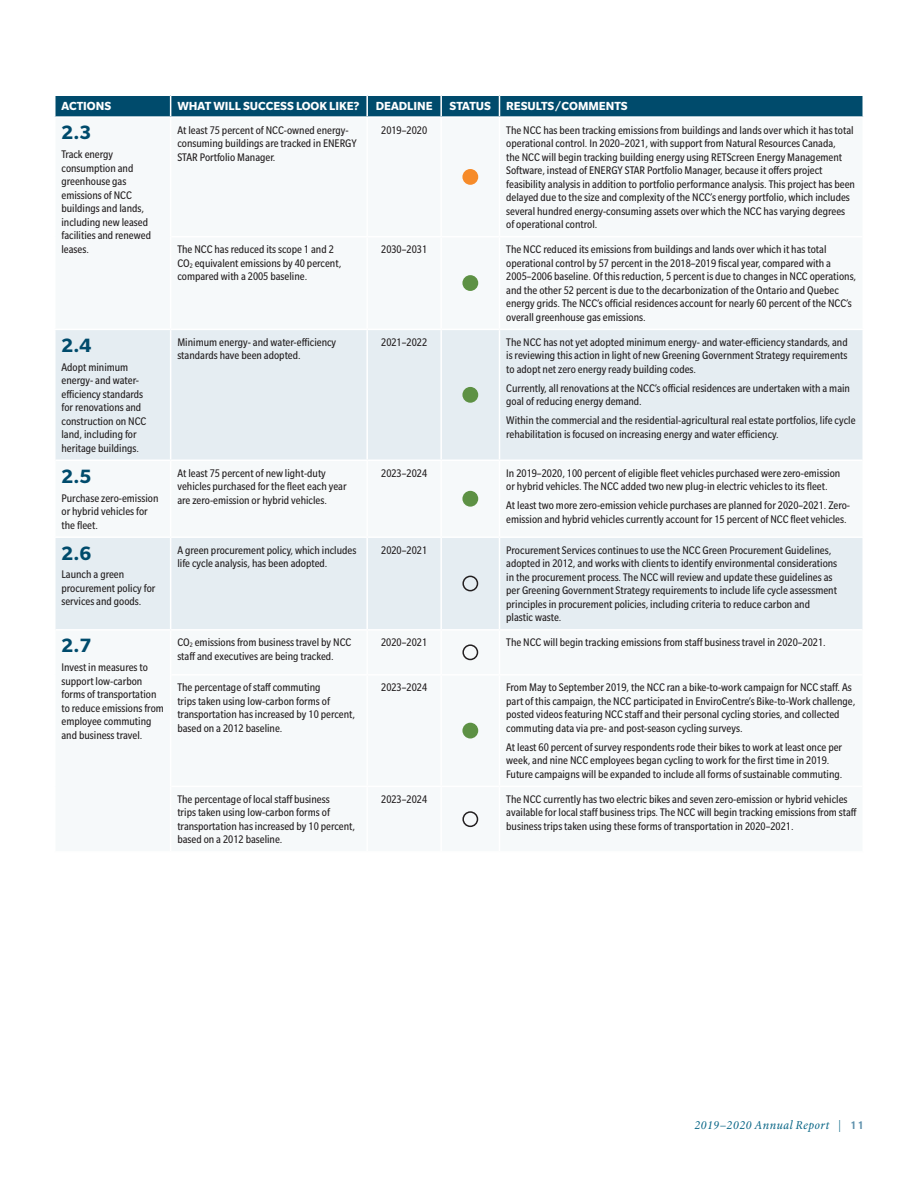
<style>
.page{position:relative;width:918px;height:1188px;background:#fff}
.page>*{position:absolute;margin:0;border:0;box-sizing:border-box;transform-origin:0 0}
.TABLE_goal{font:700 21px "Slate Std";color:#004b6c}
.TABLE_heading{font:700 12.75px "Slate Std";color:#fff}
.TABLE_body{font:condensed 12px/13.5px "Slate Std";color:#231f20}
.t1{font:italic 12px "Laurentian Std";letter-spacing:.05em;color:#046384}
.s1{font-family:"Slate Std";font-weight:500;font-style:normal;color:#5c8fab}
</style>
<div class="page">
<svg style="left:56px;top:330px;width:806px;height:299px;fill:#e5edf2"></svg>
<hr style="left:170px;top:330px;width:1px;height:130px;background:#fff">
<hr style="left:366px;top:330px;width:2px;height:130px;background:#fff">
<hr style="left:440px;top:330px;width:2px;height:130px;background:#fff">
<hr style="left:499px;top:330px;width:1px;height:130px;background:#fff">
<hr style="left:170px;top:461px;width:1px;height:75px;background:#fff">
<hr style="left:366px;top:461px;width:2px;height:75px;background:#fff">
<hr style="left:499px;top:461px;width:1px;height:75px;background:#fff">
<hr style="left:170px;top:538px;width:1px;height:91px;background:#fff">
<hr style="left:366px;top:538px;width:2px;height:91px;background:#fff">
<hr style="left:440px;top:538px;width:2px;height:91px;background:#fff">
<hr style="left:499px;top:538px;width:1px;height:91px;background:#fff">
<hr style="left:56px;top:460px;width:115px;height:1px;background:#fff">
<hr style="left:171px;top:460px;width:196px;height:1px;background:#fff">
<hr style="left:367px;top:460px;width:74px;height:1px;background:#fff">
<hr style="left:54px;top:536px;width:117px;height:2px;background:#fff">
<hr style="left:171px;top:536px;width:196px;height:2px;background:#fff">
<hr style="left:367px;top:536px;width:74px;height:2px;background:#fff">
<svg style="left:55px;top:95px;width:808px;height:22px;background:#155978"></svg>
<hr style="left:862px;top:96px;width:2px;height:20px;background:#fff">
<hr style="left:441px;top:460px;width:58px;height:1px;background:#fff">
<hr style="left:500px;top:460px;width:362px;height:1px;background:#fff">
<hr style="left:440px;top:461px;width:2px;height:75px;background:#fff">
<hr style="left:441px;top:536px;width:58px;height:2px;background:#fff">
<hr style="left:500px;top:536px;width:364px;height:2px;background:#fff">
<div style="left:462px;top:169px;width:16px;height:16px;background:#f68b29;border-radius:50%"></div>
<div style="left:462px;top:275px;width:16px;height:16px;background:#5d9144;border-radius:50%"></div>
<div style="left:462px;top:387px;width:16px;height:16px;background:#5d9144;border-radius:50%"></div>
<div style="left:462px;top:491px;width:16px;height:16px;background:#5d9144;border-radius:50%"></div>
<div style="left:462px;top:576px;width:16px;height:15px;border:2px solid #231f20;border-radius:50%"></div>
<div style="left:462px;top:644px;width:16px;height:16px;border:2px solid #231f20;border-radius:50%"></div>
<div style="left:462px;top:723px;width:16px;height:16px;background:#5d9144;border-radius:50%"></div>
<div style="left:462px;top:811px;width:16px;height:16px;border:2px solid #231f20;border-radius:50%"></div>
<p class="TABLE_heading" style="left:62px;top:99px;width:51px">ACTIONS</p>
<p class="TABLE_heading" style="left:177px;top:99px;width:184px">WHAT WILL SUCCESS LOOK LIKE?</p>
<p class="TABLE_heading" style="left:376px;top:99px;width:58px">DEADLINE</p>
<p class="TABLE_heading" style="left:450px;top:99px;width:43px">STATUS</p>
<p class="TABLE_heading" style="left:506px;top:99px;width:123px">RESULTS/COMMENTS</p>
<p class="TABLE_goal" style="left:62px;top:121px;width:31px">2.3</p>
<p class="TABLE_body" style="left:62px;top:148px;width:91px">Track energy consumption and greenhouse gas emissions of NCC buildings and lands, including new leased facilities and renewed leases.</p>
<p class="TABLE_body" style="left:177px;top:123px;width:181px">At least 75 percent of NCC-owned energy&shy;consuming buildings are tracked in ENERGY<br>STAR Portfolio Manager.</p>
<p class="TABLE_body" style="left:381px;top:123px;width:48px">2019–2020</p>
<p class="TABLE_body" style="left:506px;top:123px;width:350px">The NCC has been tracking emissions from buildings and lands over which it has total operational control. In 2020–2021, with support from Natural Resources Canada,<br>the NCC will begin tracking building energy using RETScreen Energy Management Software, instead of ENERGY STAR Portfolio Manager, because it offers project feasibility analysis in addition to portfolio performance analysis. This project has been delayed due to the size and complexity of the NCC’s energy portfolio, which includes several hundred energy-consuming assets over which the NCC has varying degrees of operational control.</p>
<p class="TABLE_body" style="left:177px;top:243px;width:165px">The NCC has reduced its scope 1 and 2<br>CO<sub>2</sub> equivalent emissions by 40 percent, compared with a 2005 baseline.</p>
<p class="TABLE_body" style="left:381px;top:243px;width:48px">2030–2031</p>
<p class="TABLE_body" style="left:506px;top:243px;width:351px">The NCC reduced its emissions from buildings and lands over which it has total operational control by 57 percent in the 2018–2019 fiscal year, compared with a 2005–2006 baseline. Of this reduction, 5 percent is due to changes in NCC operations, and the other 52 percent is due to the decarbonization of the Ontario and Quebec energy grids. The NCC’s official residences account for nearly 60 percent of the NCC’s overall greenhouse gas emissions.</p>
<p class="TABLE_goal" style="left:62px;top:334px;width:31px">2.4</p>
<p class="TABLE_body" style="left:62px;top:360px;width:86px">Adopt minimum energy- and water&shy;efficiency standards for renovations and construction on NCC land, including for heritage buildings.</p>
<p class="TABLE_goal" style="left:62px;top:465px;width:31px">2.5</p>
<p class="TABLE_body" style="left:62px;top:491px;width:98px">Purchase zero-emission or hybrid vehicles for the fleet.</p>
<p class="TABLE_goal" style="left:62px;top:542px;width:31px">2.6</p>
<p class="TABLE_body" style="left:62px;top:568px;width:95px">Launch a green procurement policy for services and goods.</p>
<p class="TABLE_goal" style="left:62px;top:634px;width:31px">2.7</p>
<p class="TABLE_body" style="left:62px;top:660px;width:104px">Invest in measures to support low-carbon forms of transportation to reduce emissions from employee commuting and business travel.</p>
<p class="TABLE_body" style="left:177px;top:335px;width:160px">Minimum energy- and water-efficiency standards have been adopted.</p>
<p class="TABLE_body" style="left:381px;top:335px;width:48px">2021–2022</p>
<p class="TABLE_body" style="left:506px;top:335px;width:343px;text-align:justify">The NCC has not yet adopted minimum energy- and water-efficiency standards, and is reviewing this action in light of new Greening Government Strategy requirements to adopt net zero energy ready building codes.</p>
<p class="TABLE_body" style="left:506px;top:381px;width:345px">Currently, all renovations at the NCC’s official residences are undertaken with a main goal of reducing energy demand.</p>
<p class="TABLE_body" style="left:506px;top:414px;width:351px">Within the commercial and the residential-agricultural real estate portfolios, life cycle rehabilitation is focused on increasing energy and water efficiency.</p>
<p class="TABLE_body" style="left:177px;top:466px;width:171px">At least 75 percent of new light-duty vehicles purchased for the fleet each year are zero-emission or hybrid vehicles.</p>
<p class="TABLE_body" style="left:381px;top:466px;width:48px">2023–2024</p>
<p class="TABLE_body" style="left:506px;top:466px;width:336px">In 2019–2020, 100 percent of eligible fleet vehicles purchased were zero-emission or hybrid vehicles. The NCC added two new plug-in electric vehicles to its fleet.</p>
<p class="TABLE_body" style="left:506px;top:499px;width:345px">At least two more zero-emission vehicle purchases are planned for 2020–2021. Zero&shy;emission and hybrid vehicles currently account for 15 percent of NCC fleet vehicles.</p>
<p class="TABLE_body" style="left:177px;top:543px;width:180px">A green procurement policy, which includes life cycle analysis, has been adopted.</p>
<p class="TABLE_body" style="left:381px;top:543px;width:48px">2020–2021</p>
<p class="TABLE_body" style="left:506px;top:543px;width:333px">Procurement Services continues to use the NCC Green Procurement Guidelines, adopted in 2012, and works with clients to identify environmental considerations in the procurement process. The NCC will review and update these guidelines as per Greening Government Strategy requirements to include life cycle assessment principles in procurement policies, including criteria to reduce carbon and plastic waste.</p>
<p class="TABLE_body" style="left:177px;top:636px;width:175px">CO<sub>2</sub> emissions from business travel by NCC staff and executives are being tracked.</p>
<p class="TABLE_body" style="left:381px;top:636px;width:48px">2020–2021</p>
<p class="TABLE_body" style="left:506px;top:636px;width:321px">The NCC will begin tracking emissions from staff business travel in 2020–2021.</p>
<p class="TABLE_body" style="left:177px;top:681px;width:179px">The percentage of staff commuting<br>trips taken using low-carbon forms of transportation has increased by 10 percent, based on a 2012 baseline.</p>
<p class="TABLE_body" style="left:381px;top:681px;width:48px">2023–2024</p>
<p class="TABLE_body" style="left:506px;top:681px;width:351px">From May to September 2019, the NCC ran a bike-to-work campaign for NCC staff. As part of this campaign, the NCC participated in EnviroCentre’s Bike-to-Work challenge, posted videos featuring NCC staff and their personal cycling stories, and collected commuting data via pre- and post-season cycling surveys.</p>
<p class="TABLE_body" style="left:506px;top:740px;width:338px">At least 60 percent of survey respondents rode their bikes to work at least once per week, and nine NCC employees began cycling to work for the first time in 2019.<br>Future campaigns will be expanded to include all forms of sustainable commuting.</p>
<p class="TABLE_body" style="left:177px;top:792px;width:179px">The percentage of local staff business<br>trips taken using low-carbon forms of transportation has increased by 10 percent, based on a 2012 baseline.</p>
<p class="TABLE_body" style="left:381px;top:792px;width:48px">2023–2024</p>
<p class="TABLE_body" style="left:506px;top:792px;width:352px">The NCC currently has two electric bikes and seven zero-emission or hybrid vehicles available for local staff business trips. The NCC will begin tracking emissions from staff business trips taken using these forms of transportation in 2020–2021.</p>
<p class="t1" style="left:694px;top:1119px;width:171px">2019–2020 Annual Report | <span class="s1">11</span></p>
</div>
